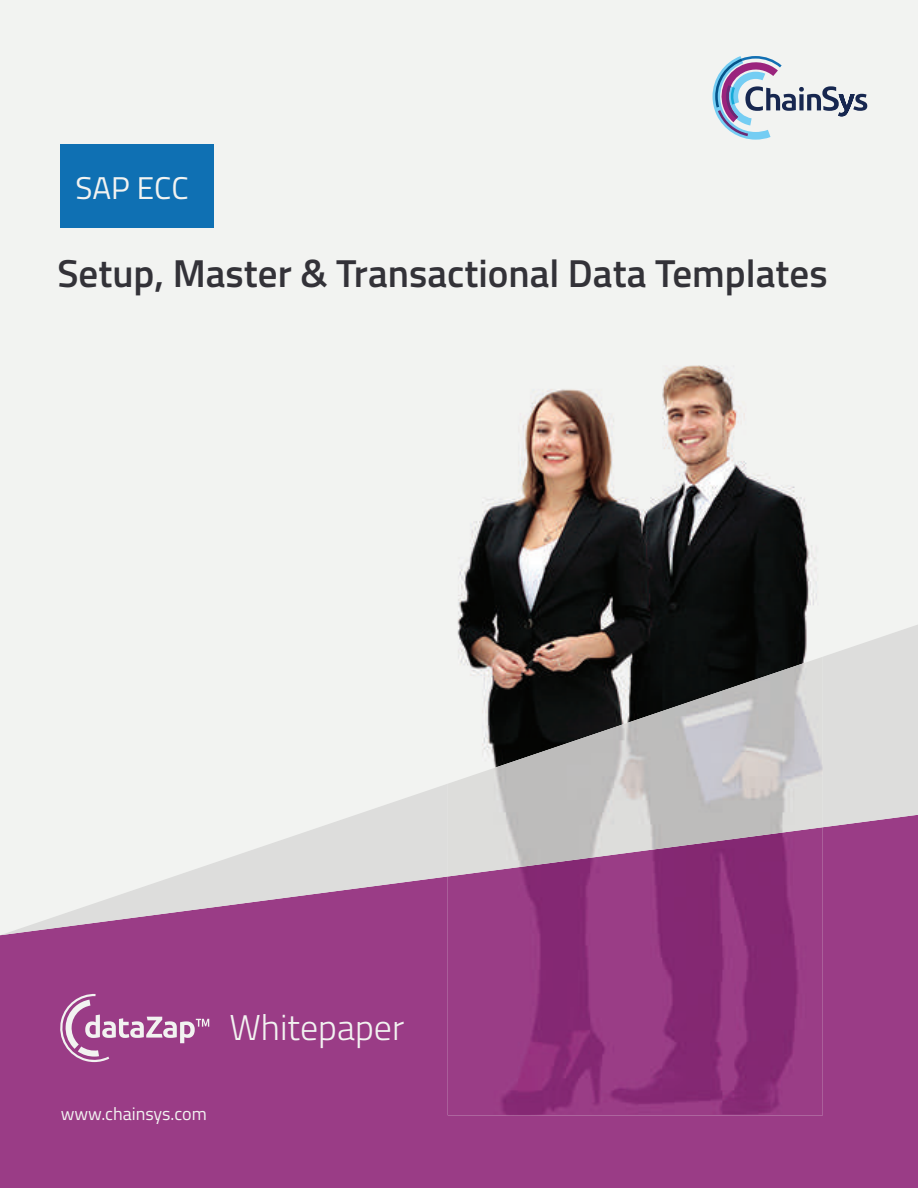
<style>
.page{position:relative;width:918px;height:1188px;background:#fff}
.page>*{position:absolute;margin:0;border:0;box-sizing:border-box;transform-origin:0 0}
.t1{font:600 39px "Titillium";color:#333238}
.t2{font:300 36px "Titillium";color:#f2f3f1}
.t3{font:31.5px "Titillium";color:#f2f3f1}
.t4{font:18px "Titillium";letter-spacing:-.005em;color:#f2f3f1}
</style>
<div class="page">
<div style="left:0;top:0;width:918px;height:625px;background:#f2f3f1"></div>
<img style="left:448px;top:365px;width:375px;height:260px">
<svg style="left:713px;top:56px;width:154px;height:84px"></svg>
<div style="left:60px;top:144px;width:153px;height:83px;background:#0f70b3"></div>
<div style="left:0;top:935px;width:918px;height:253px;background:#9a3c86"></div>
<img style="left:448px;top:935px;width:375px;height:180px">
<svg style="left:0;top:625px;width:918px;height:310px;fill:#f2f3f1"></svg>
<img style="left:448px;top:657px;width:375px;height:219px">
<svg style="left:57px;top:993px;width:152px;height:69px;background:#a95d99"></svg>
<p class="t3" style="left:75px;top:164px;width:115px">SAP ECC</p>
<p class="t1" style="left:57px;top:244px;width:772px">Setup, Master &amp; Transactional Data Templates</p>
<p class="t4" style="left:61px;top:1101px;width:148px">www.chainsys.com</p>
<p class="t2" style="left:229px;top:1002px;width:176px">Whitepaper</p>
</div>
